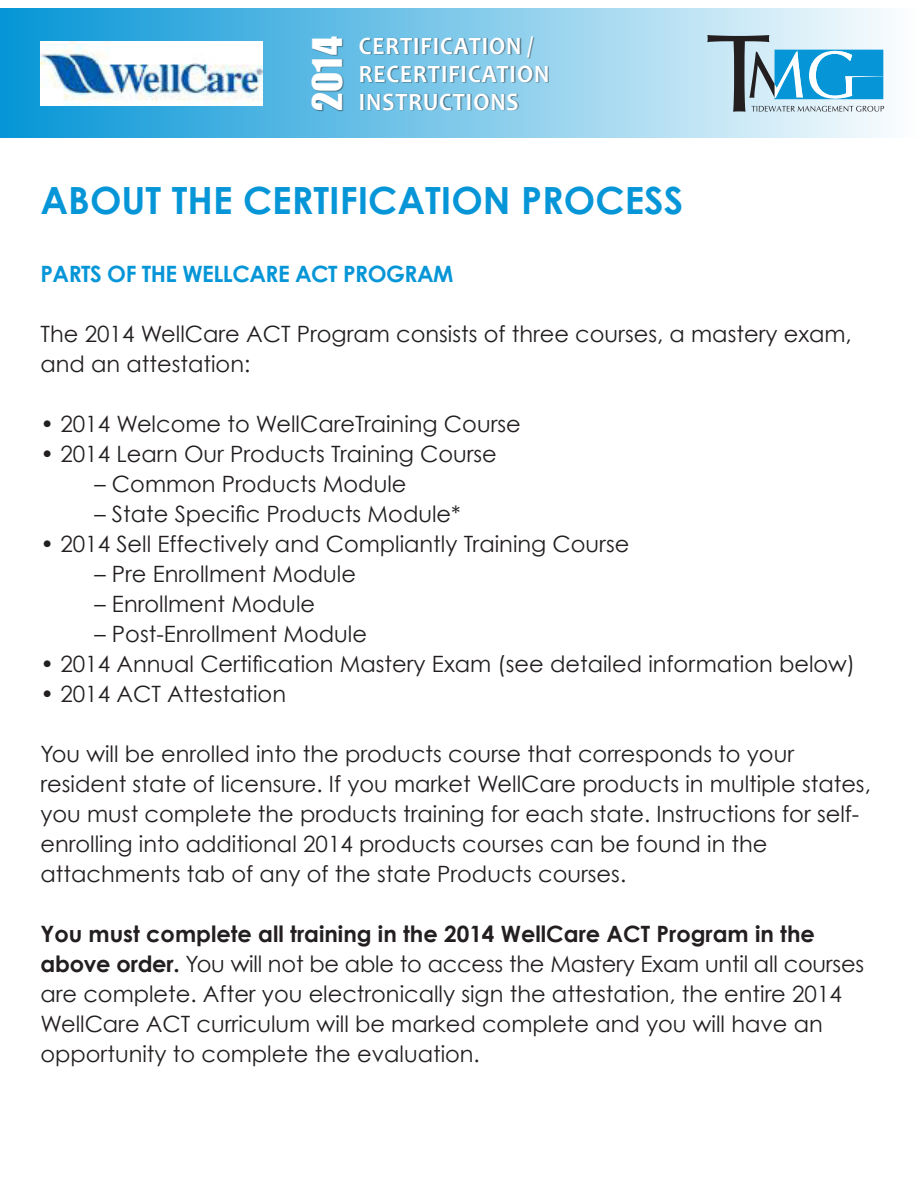
<style>
.page{position:relative;width:918px;height:1188px;background:#fff}
.page>*{position:absolute;margin:0;border:0;box-sizing:border-box;transform-origin:0 0}
.t1{font:700 37.5px "Century Gothic";color:#0696d7}
.t2{font:37.5px "Impact";color:#fff}
.t3{font:700 25.05px/27.8px "Candara";letter-spacing:.04em;color:#fff;scale:.93 1}
.t4{font:22.5px/30px "Century Gothic";color:#231f20}
.t5{font:700 22.5px "Century Gothic";letter-spacing:-.02em;color:#0696d7}
.s1{font-weight:700}
</style>
<div class="page">
<div style="left:0;top:9px;width:918px;height:129px;background:linear-gradient(to right,#0b98d7,#fbfdfe)"></div>
<svg style="left:707px;top:35px;width:177px;height:77px;background:#80b8d2"></svg>
<div style="left:360px;top:37px;width:189px;height:74px;background:#231f20;opacity:.5"></div>
<div style="left:312px;top:36px;width:32px;height:76px;background:#231f20;opacity:.5"></div>
<img style="left:40px;top:41px;width:222px;height:64px">
<p class="t2" style="left:298px;top:111px;width:76px;rotate:-90deg">2014</p>
<p class="t3" style="left:359px;top:32px;width:207px">CERTIFICATION /<br>RECERTIFICATION</p>
<p class="t3" style="left:359px;top:87px;width:174px">INSTRUCTIONS</p>
<p class="t1" style="left:40px;top:177px;width:644px">ABOUT THE CERTIFICATION PROCESS</p>
<p class="t5" style="left:40px;top:259px;width:415px">PARTS OF THE WELLCARE ACT PROGRAM</p>
<p class="t4" style="left:40px;top:318px;width:813px">The 2014 WellCare ACT Program consists of three courses, a mastery exam, and an attestation:</p>
<p class="t4" style="left:40px;top:408px;width:482px">• 2014 Welcome to WellCareTraining Course</p>
<p class="t4" style="left:40px;top:438px;width:458px">• 2014 Learn Our Products Training Course</p>
<p class="t4" style="left:94px;top:468px;width:314px">– Common Products Module</p>
<p class="t4" style="left:94px;top:498px;width:368px">– State Specific Products Module*</p>
<p class="t4" style="left:40px;top:528px;width:590px">• 2014 Sell Effectively and Compliantly Training Course</p>
<p class="t4" style="left:94px;top:558px;width:263px">– Pre Enrollment Module</p>
<p class="t4" style="left:94px;top:588px;width:222px">– Enrollment Module</p>
<p class="t4" style="left:94px;top:618px;width:274px">– Post-Enrollment Module</p>
<p class="t4" style="left:40px;top:648px;width:816px">• 2014 Annual Certification Mastery Exam (see detailed information below)</p>
<p class="t4" style="left:40px;top:678px;width:247px">• 2014 ACT Attestation</p>
<p class="t4" style="left:40px;top:738px;width:832px">You will be enrolled into the products course that corresponds to your resident state of licensure. If you market WellCare products in multiple states, you must complete the products training for each state. Instructions for self&shy;enrolling into additional 2014 products courses can be found in the attachments tab of any of the state Products courses.</p>
<p class="t4" style="left:40px;top:918px;width:825px"><span class="s1">You must complete all training in the 2014 WellCare ACT Program in the above order.</span> You will not be able to access the Mastery Exam until all courses are complete. After you electronically sign the attestation, the entire 2014<br>WellCare ACT curriculum will be marked complete and you will have an opportunity to complete the evaluation.</p>
</div>
